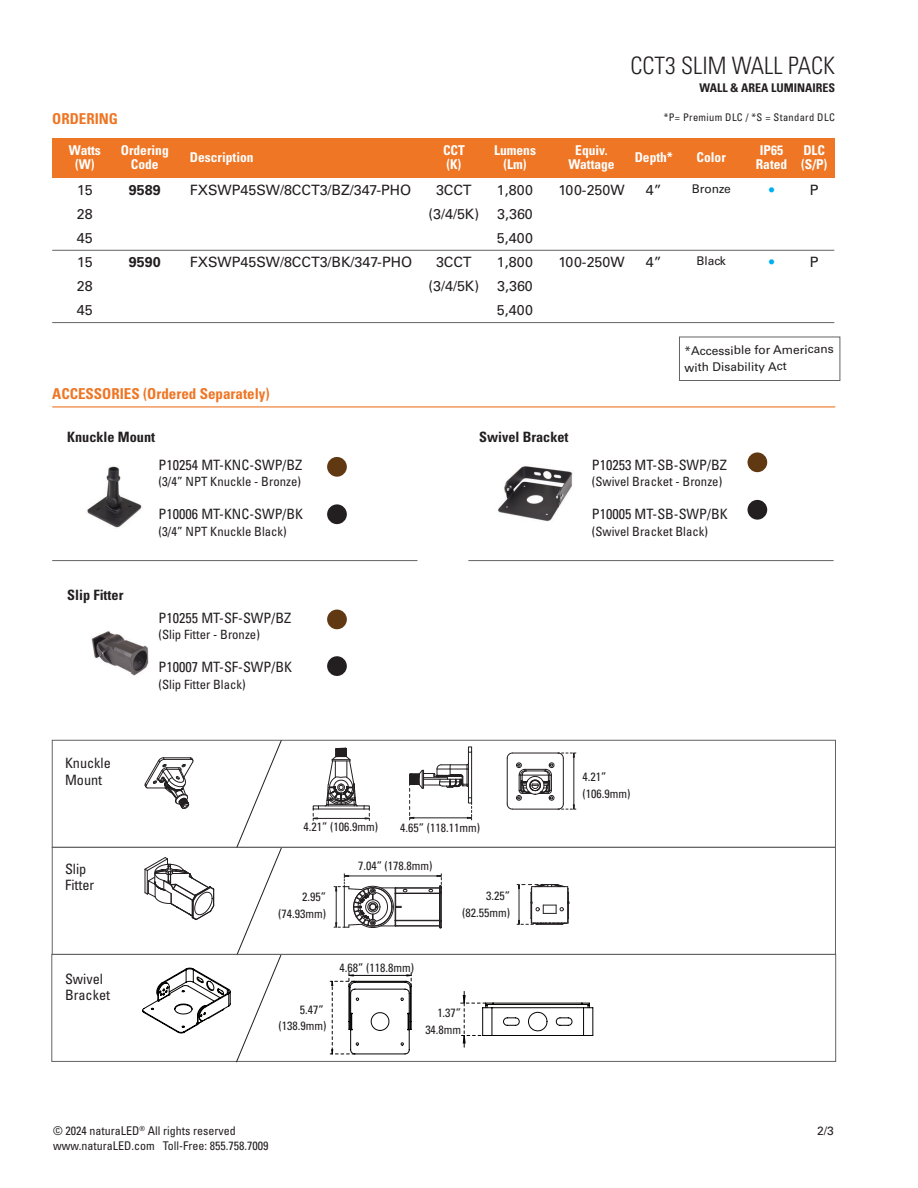
<style>
.page{position:relative;width:918px;height:1188px;background:#fff}
.page>*{position:absolute;margin:0;border:0;box-sizing:border-box;transform-origin:0 0}
.t1{font:300 condensed 24px "Univers";color:#231f20}
.t2{font:700 condensed 15px "Univers";color:#ee7625}
.t3{font:condensed 14.25px/16.5px "Univers";color:#231f20}
.t4{font:14.25px/24px "Univers";color:#231f20;text-align:center}
.t5{font:700 condensed 14.25px "Univers";color:#231f20}
.t6{font:700 14.25px "Univers";color:#231f20}
.t7{font:14.25px "Univers";color:#00afef}
.t8{font:700 condensed 13.5px/13.5px "Univers";color:#fff;text-align:center}
.t9{font:condensed 12.75px "Univers";color:#231f20}
.t10{font:condensed 12px/16.5px "Univers";color:#231f20;text-align:right}
.t11{font:12px/16.5px "Univers";color:#231f20}
.t12{font:700 condensed 12px "Univers";color:#231f20}
.t13{font:condensed 10.5px "Univers";letter-spacing:.03em;color:#231f20}
</style>
<div class="page">
<div style="left:53px;top:138px;width:782px;height:40px;background:#ee7625"></div>
<hr style="left:52px;top:250px;width:782px;height:1px;background:#636366">
<hr style="left:52px;top:322px;width:782px;height:1px;background:#636366">
<hr style="left:52px;top:407px;width:783px;height:1px;background:#ee7625">
<img style="left:91px;top:631px;width:58px;height:44px">
<div style="left:327px;top:610px;width:20px;height:19px;background:#603811;border-radius:50%"></div>
<div style="left:327px;top:656px;width:20px;height:20px;background:#231f20;border-radius:50%"></div>
<div style="left:748px;top:452px;width:19px;height:20px;background:#603811;border-radius:50%"></div>
<div style="left:748px;top:500px;width:19px;height:20px;background:#231f20;border-radius:50%"></div>
<img style="left:498px;top:466px;width:75px;height:55px">
<div style="left:327px;top:457px;width:20px;height:20px;background:#603811;border-radius:50%"></div>
<div style="left:327px;top:504px;width:20px;height:20px;background:#231f20;border-radius:50%"></div>
<img style="left:87px;top:465px;width:55px;height:63px">
<svg style="left:312px;top:747px;width:58px;height:74px"></svg>
<svg style="left:506px;top:752px;width:70px;height:58px"></svg>
<svg style="left:409px;top:746px;width:64px;height:74px"></svg>
<div style="left:52px;top:740px;width:784px;height:108px;border:1px solid #636366"></div>
<div style="left:52px;top:847px;width:784px;height:108px;border:1px solid #636366"></div>
<div style="left:51px;top:954px;width:785px;height:108px;border:1px solid #636366"></div>
<hr style="left:396px;top:920px;width:44px;height:1px;background:#231f20">
<hr style="left:396px;top:893px;width:44px;height:1px;background:#231f20">
<hr style="left:396px;top:925px;width:44px;height:1px;background:#231f20">
<hr style="left:396px;top:926px;width:44px;height:1px;background:#231f20">
<hr style="left:396px;top:888px;width:44px;height:1px;background:#231f20">
<hr style="left:344px;top:876px;width:97px;height:1px;background:#231f20">
<svg style="left:428px;top:874px;width:14px;height:55px"></svg>
<svg style="left:334px;top:874px;width:74px;height:54px"></svg>
<svg style="left:517px;top:884px;width:52px;height:41px"></svg>
<svg style="left:142px;top:739px;width:140px;height:324px"></svg>
<svg style="left:330px;top:972px;width:82px;height:83px"></svg>
<svg style="left:460px;top:991px;width:134px;height:56px"></svg>
<div style="left:679px;top:337px;width:161px;height:44px;border:1px solid #636366"></div>
<hr style="left:52px;top:560px;width:365px;height:1px;background:#636466">
<hr style="left:468px;top:560px;width:366px;height:1px;background:#636466">
<h1 class="t1" style="left:630px;top:51px;width:206px">CCT3 SLIM WALL PACK</h1>
<p class="t12" style="left:699px;top:80px;width:137px">WALL &amp; AREA LUMINAIRES</p>
<p class="t2" style="left:52px;top:109px;width:67px">ORDERING</p>
<p class="t13" style="left:664px;top:111px;width:173px">*P= Premium DLC / *S = Standard DLC</p>
<p class="t8" style="left:121px;top:144px;width:49px">Ordering<br>Code</p>
<p class="t8" style="left:443px;top:144px;width:23px;text-align:left">CCT (K)</p>
<p class="t8" style="left:69px;top:144px;width:34px">Watts (W)</p>
<p class="t8" style="left:756px;top:144px;width:33px">IP65<br>Rated</p>
<p class="t7" style="left:769px;top:182px;width:7px">•</p>
<p class="t8" style="left:494px;top:144px;width:43px">Lumens (Lm)</p>
<p class="t8" style="left:568px;top:144px;width:48px">Equiv.<br>Wattage</p>
<p class="t8" style="left:635px;top:151px;width:40px">Depth*</p>
<p class="t8" style="left:697px;top:151px;width:31px">Color</p>
<p class="t8" style="left:190px;top:151px;width:65px">Description</p>
<p class="t11" style="left:692px;top:181px;width:41px">Bronze</p>
<p class="t4" style="left:190px;top:178px;width:223px">FXSWP45SW/8CCT3/BZ/347-PHO</p>
<p class="t4" style="left:429px;top:178px;width:52px">3CCT (3/4/5K)</p>
<p class="t4" style="left:429px;top:250px;width:52px">3CCT (3/4/5K)</p>
<p class="t4" style="left:558px;top:178px;width:68px">100-250W</p>
<p class="t4" style="left:646px;top:178px;width:17px">4”</p>
<p class="t6" style="left:129px;top:182px;width:33px">9589</p>
<p class="t4" style="left:497px;top:178px;width:38px;text-align:justify">1,800<br>3,360<br>5,400<br>1,800<br>3,360<br>5,400</p>
<p class="t4" style="left:77px;top:178px;width:17px;text-align:justify">15<br>28<br>45<br>15<br>28<br>45</p>
<p class="t11" style="left:697px;top:253px;width:31px">Black</p>
<p class="t4" style="left:190px;top:250px;width:224px">FXSWP45SW/8CCT3/BK/347-PHO</p>
<p class="t4" style="left:558px;top:250px;width:68px">100-250W</p>
<p class="t4" style="left:646px;top:250px;width:17px">4”</p>
<p class="t6" style="left:129px;top:254px;width:33px">9590</p>
<p class="t7" style="left:769px;top:254px;width:7px">•</p>
<p class="t8" style="left:801px;top:144px;width:28px;text-align:left">DLC (S/P)</p>
<p class="t4" style="left:810px;top:178px;width:10px">P</p>
<p class="t4" style="left:810px;top:250px;width:10px">P</p>
<p class="t2" style="left:52px;top:384px;width:219px">ACCESSORIES (Ordered Separately)</p>
<p class="t5" style="left:67px;top:428px;width:89px">Knuckle Mount</p>
<p class="t5" style="left:67px;top:587px;width:58px">Slip Fitter</p>
<p class="t3" style="left:159px;top:456px;width:145px">P10254 MT-KNC-SWP/BZ</p>
<p class="t9" style="left:159px;top:474px;width:144px">(3/4” NPT Knuckle - Bronze)</p>
<p class="t3" style="left:159px;top:506px;width:146px">P10006 MT-KNC-SWP/BK</p>
<p class="t9" style="left:159px;top:523px;width:130px">(3/4” NPT Knuckle Black)</p>
<p class="t3" style="left:159px;top:609px;width:134px">P10255 MT-SF-SWP/BZ</p>
<p class="t9" style="left:159px;top:627px;width:103px">(Slip Fitter - Bronze)</p>
<p class="t3" style="left:159px;top:659px;width:135px">P10007 MT-SF-SWP/BK</p>
<p class="t9" style="left:159px;top:676px;width:89px">(Slip Fitter Black)</p>
<p class="t5" style="left:479px;top:428px;width:91px">Swivel Bracket</p>
<p class="t11" style="left:684px;top:343px;width:151px;rotate:-1deg">*Accessible for Americans with Disability Act</p>
<p class="t3" style="left:592px;top:456px;width:137px">P10253 MT-SB-SWP/BZ</p>
<p class="t9" style="left:592px;top:474px;width:132px">(Swivel Bracket - Bronze)</p>
<p class="t3" style="left:592px;top:506px;width:137px">P10005 MT-SB-SWP/BK</p>
<p class="t9" style="left:592px;top:523px;width:118px">(Swivel Bracket Black)</p>
<p class="t3" style="left:65px;top:755px;width:47px">Knuckle<br>Mount</p>
<p class="t3" style="left:65px;top:860px;width:31px">Slip<br>Fitter</p>
<p class="t3" style="left:65px;top:970px;width:47px">Swivel<br>Bracket</p>
<p class="t10" style="left:303px;top:818px;width:76px">4.21” (106.9mm)</p>
<p class="t10" style="left:400px;top:819px;width:81px">4.65” (118.11mm)</p>
<p class="t10" style="left:358px;top:857px;width:76px">7.04” (178.8mm)</p>
<p class="t10" style="left:278px;top:888px;width:49px">2.95” (74.93mm)</p>
<p class="t10" style="left:462px;top:888px;width:49px">3.25” (82.55mm)</p>
<p class="t10" style="left:339px;top:959px;width:76px">4.68” (118.8mm)</p>
<p class="t10" style="left:279px;top:1001px;width:49px">5.47” (138.9mm)</p>
<p class="t10" style="left:425px;top:1004px;width:37px">1.37”<br>34.8mm</p>
<p class="t10" style="left:582px;top:768px;width:49px;text-align:left">4.21” (106.9mm)</p>
<p class="t10" style="left:53px;top:1123px;width:217px;line-height:15px;text-align:left">© 2024 naturaLED<sup>®</sup> All rights reserved www.naturaLED.com Toll-Free: 855.758.7009</p>
<p class="t11" style="left:817px;top:1122px;width:18px">2/3</p>
</div>
